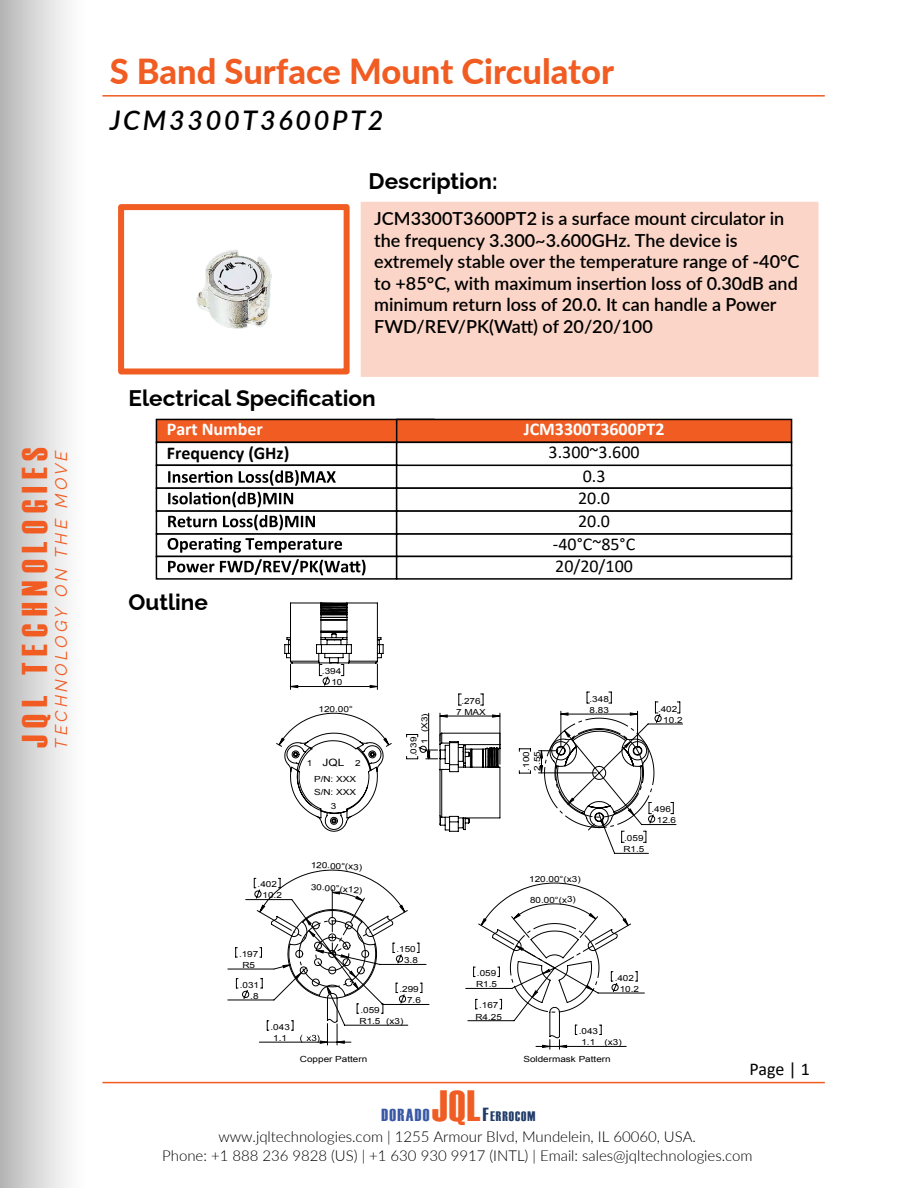
<style>
.page{position:relative;width:918px;height:1188px;background:#fff}
.page>*{position:absolute;margin:0;border:0;box-sizing:border-box;transform-origin:0 0}
.t1{font:43.65px "Haettenschweiler";color:#f05d24}
.t2{font:35.85px "Haettenschweiler";letter-spacing:.2em;color:#f05c22}
.t3{font:800 34.5px "Lato";color:#f05c22}
.t4{font:italic 600 27px "Lato";letter-spacing:.1em;color:#000}
.t5{font:100 22.5px "Raleway";color:#000}
.t6{font:600 18px/21.6px "Lato";color:#000}
.t7{font:18px/22.6px "Calibri";color:#000;text-align:center}
.t8{font:700 18px "Calibri";color:#fff}
.t9{font:700 18px "Calibri";color:#000}
.t10{font:17.4px "Haettenschweiler";letter-spacing:.075em;color:#3a58a6}
.t11{font:italic 17.1px "Raleway";letter-spacing:.2em;color:#f05c22}
.t12{font:300 15px "Lato";color:#000}
.t13{font:13.8px "Haettenschweiler";letter-spacing:.075em;color:#203c68}
.t14{font:10.05px "Arial";color:#000;scale:1.18 1}
.t15{font:8.4px/10.9px "Arial";color:#000;scale:1.18 1}
.s1{font-size:8.4px}
.s2{font-size:18.9px}
</style>
<div class="page">
<div style="left:0;top:0;width:87px;height:1188px;background:linear-gradient(to right,#b7b7b7,#fff)"></div>
<hr style="left:102px;top:95px;width:723px;height:2px;background:#f05c22">
<hr style="left:102px;top:1082px;width:723px;height:1px;background:#f05c22">
<div style="left:361px;top:202px;width:458px;height:175px;background:#fbd6c8"></div>
<div style="left:118px;top:204px;width:232px;height:170px;border:6px solid #f05c22"></div>
<div style="left:156px;top:419px;width:279px;height:24px;background:#f05c22;border:2px solid #000"></div>
<div style="left:396px;top:419px;width:396px;height:24px;background:#f05c22;border:2px solid #000"></div>
<div style="left:156px;top:442px;width:241px;height:24px;background:#fff;border:2px solid #000"></div>
<div style="left:156px;top:465px;width:241px;height:24px;background:#fff;border:2px solid #000"></div>
<div style="left:396px;top:465px;width:396px;height:24px;background:#fff"></div>
<div style="left:156px;top:487px;width:241px;height:25px;background:#fff;border:2px solid #000"></div>
<div style="left:396px;top:487px;width:396px;height:25px;background:#fff;border:2px solid #000"></div>
<div style="left:156px;top:510px;width:241px;height:25px;background:#fff;border:2px solid #000"></div>
<div style="left:396px;top:510px;width:396px;height:25px;background:#fff;border:2px solid #000"></div>
<div style="left:156px;top:533px;width:241px;height:24px;background:#fff;border:2px solid #000"></div>
<div style="left:396px;top:533px;width:396px;height:24px;background:#fff;border:2px solid #000"></div>
<div style="left:156px;top:556px;width:241px;height:24px;background:#fff;border:2px solid #000"></div>
<div style="left:396px;top:556px;width:396px;height:24px;background:#fff;border:2px solid #000"></div>
<svg style="left:168px;top:470px;width:168px;height:16px"></svg>
<svg style="left:168px;top:492px;width:125px;height:15px"></svg>
<svg style="left:168px;top:559px;width:198px;height:16px"></svg>
<svg style="left:168px;top:538px;width:174px;height:15px"></svg>
<div style="left:396px;top:442px;width:396px;height:24px;background:#fff;border:2px solid #000"></div>
<svg style="left:168px;top:515px;width:147px;height:15px"></svg>
<svg style="left:276px;top:713px;width:116px;height:119px"></svg>
<svg style="left:284px;top:602px;width:100px;height:63px"></svg>
<svg style="left:406px;top:713px;width:256px;height:119px"></svg>
<svg style="left:228px;top:870px;width:403px;height:179px"></svg>
<img style="left:196px;top:250px;width:75px;height:79px">
<h2 class="t2" style="left:10px;top:748px;width:303px;rotate:-90deg">JQL TECHNOLOGIES</h2>
<h3 class="t11" style="left:47px;top:749px;width:300px;rotate:-90deg">TECHNOLOGY ON THE MOVE</h3>
<h3 class="t3" style="left:110px;top:46px;width:506px">S Band Surface Mount Circulator</h3>
<h3 class="t4" style="left:110px;top:101px;width:275px">JCM3300T3600PT2</h3>
<h3 class="t5" style="left:369px;top:163px;width:131px">Description:</h3>
<p class="t6" style="left:374px;top:207px;width:427px">JCM3300T3600PT2 is a surface mount circulator in the frequency 3.300~3.600GHz. The device is extremely stable over the temperature range of -40°C to +85°C, with maximum insertion loss of 0.30dB and minimum return loss of 20.0. It can handle a Power FWD/REV/PK(Watt) of 20/20/100</p>
<h3 class="t5" style="left:129px;top:380px;width:249px">Electrical Specification</h3>
<h3 class="t8" style="left:167px;top:416px;width:97px">Part Number</h3>
<h3 class="t9" style="left:167px;top:440px;width:124px">Frequency (GHz)</h3>
<h3 class="t5" style="left:129px;top:584px;width:81px">Outline</h3>
<p class="t15" style="left:322px;top:666px;width:19px;text-align:right">.394<br>10</p>
<p class="t15" style="left:319px;top:703px;width:31px;rotate:1deg">120.00°</p>
<p class="t14" style="left:307px;top:756px;width:47px"><span class="s1">1</span> JQL <span class="s1">2</span></p>
<p class="t15" style="left:314px;top:772px;width:37px;line-height:13px">P/N: XXX<br>S/N: XXX</p>
<p class="t15" style="left:331px;top:800px;width:6px">3</p>
<p class="t15" style="left:408px;top:744px;width:28px;text-indent:-12px;rotate:-90deg">.039<br>1 (X3)</p>
<p class="t15" style="left:311px;top:859px;width:45px;rotate:3deg">120.00°(x3)</p>
<p class="t15" style="left:258px;top:879px;width:18px">.402</p>
<p class="t15" style="left:263px;top:890px;width:18px">10.2</p>
<p class="t15" style="left:311px;top:881px;width:45px;rotate:4deg">30.00°(x12)</p>
<p class="t15" style="left:239px;top:948px;width:18px">.197</p>
<p class="t15" style="left:242px;top:959px;width:12px">R5</p>
<p class="t15" style="left:396px;top:944px;width:18px">.150</p>
<p class="t15" style="left:404px;top:955px;width:13px">3.8</p>
<p class="t15" style="left:240px;top:979px;width:18px">.031</p>
<p class="t15" style="left:250px;top:990px;width:9px">.8</p>
<p class="t15" style="left:399px;top:984px;width:18px">.299</p>
<p class="t15" style="left:407px;top:995px;width:13px">7.6</p>
<p class="t15" style="left:360px;top:1005px;width:18px">.059</p>
<p class="t15" style="left:271px;top:1022px;width:18px">.043</p>
<p class="t15" style="left:360px;top:1016px;width:39px">R1.5 (x3)</p>
<p class="t15" style="left:273px;top:1033px;width:13px">1.1</p>
<h3 class="t8" style="left:524px;top:417px;width:142px">JCM3300T3600PT2</h3>
<h3 class="t7" style="left:553px;top:464px;width:84px">0.3<br>20.0<br>20.0 -40°C~85°C<br>20/20/100</h3>
<h3 class="t7" style="left:549px;top:441px;width:93px">3.300~3.600</h3>
<p class="t15" style="left:456px;top:695px;width:27px;text-align:center">.276<br>7 MAX</p>
<p class="t15" style="left:521px;top:771px;width:18px;rotate:-90deg">.100<br>2.55</p>
<p class="t15" style="left:590px;top:694px;width:18px">.348<br>8.83</p>
<p class="t15" style="left:529px;top:873px;width:45px">120.00°(x3)</p>
<p class="t15" style="left:530px;top:895px;width:40px;rotate:-2deg">80.00°(x3)</p>
<p class="t15" style="left:663px;top:703px;width:18px;text-indent:-5px">.402<br>10.2</p>
<p class="t15" style="left:623px;top:833px;width:19px">.059<br>R1.5</p>
<p class="t15" style="left:657px;top:804px;width:18px;text-indent:-5px">.496<br>12.6</p>
<p class="t15" style="left:477px;top:968px;width:18px">.059</p>
<p class="t15" style="left:476px;top:1011px;width:24px">R4.25</p>
<p class="t15" style="left:476px;top:979px;width:19px">R1.5</p>
<p class="t15" style="left:479px;top:1000px;width:18px">.167</p>
<p class="t15" style="left:615px;top:972px;width:18px">.402</p>
<p class="t15" style="left:579px;top:1026px;width:18px">.043</p>
<p class="t15" style="left:620px;top:983px;width:18px">10.2</p>
<p class="t15" style="left:581px;top:1037px;width:36px">1.1 (x3)</p>
<p class="t15" style="left:300px;top:1054px;width:59px">Copper Pattern</p>
<p class="t15" style="left:523px;top:1054px;width:75px">Soldermask Pattern</p>
<h3 class="t7" style="left:749px;top:1057px;width:62px">Page | 1</h3>
<h1 class="t1" style="left:432px;top:1076px;width:50px">JQL</h1>
<h3 class="t13" style="left:483px;top:1107px;width:54px"><span class="s2">F</span>ERROCOM</h3>
<h3 class="t12" style="left:162px;top:1145px;width:592px">Phone: +1 888 236 9828 (US) | +1 630 930 9917 (INTL) | Email: sales@jqltechnologies.com</h3>
<h3 class="t10" style="left:381px;top:1104px;width:49px">DORADO</h3>
<h3 class="t12" style="left:218px;top:1126px;width:479px">www.jqltechnologies.com | 1255 Armour Blvd, Mundelein, IL 60060, USA.</h3>
</div>
